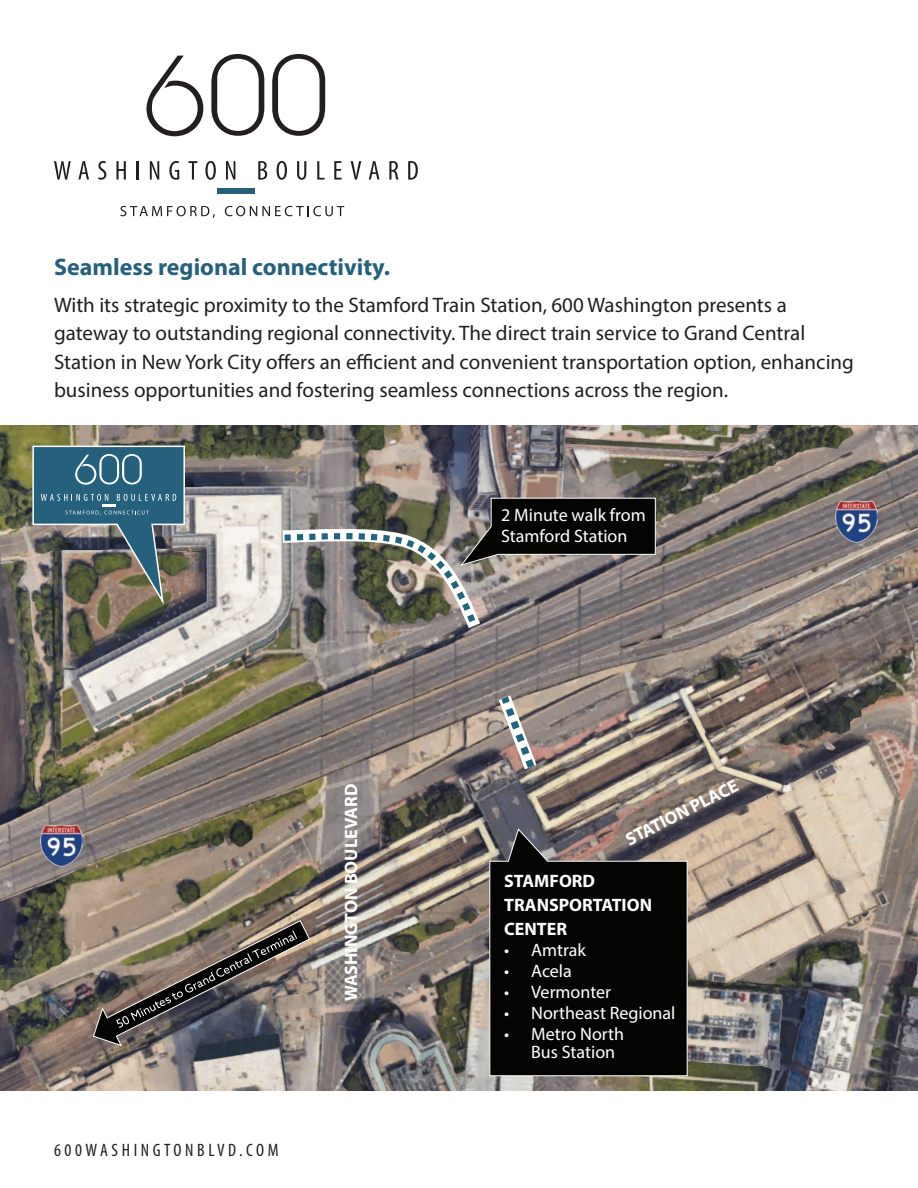
<style>
.page{position:relative;width:918px;height:1188px;background:#fff}
.page>*{position:absolute;margin:0;border:0;box-sizing:border-box;transform-origin:0 0}
.t1{font:700 24px "Myriad Pro";color:#25607d}
.t2{font:21px/28.5px "Myriad Pro";color:#231f20}
.t3{font:18px/18px "Myriad Pro";color:#fff}
.t4{font:700 18px/24px "Myriad Pro";color:#fff}
.t5{font:condensed 18px "Myriad Pro";letter-spacing:.2em;color:#231f20}
</style>
<div class="page">
<img style="left:0;top:426px;width:918px;height:664px">
<svg style="left:489px;top:682px;width:47px;height:91px;background:#9d9592"></svg>
<img style="left:835px;top:501px;width:43px;height:42px">
<img style="left:41px;top:825px;width:42px;height:42px">
<svg style="left:93px;top:920px;width:217px;height:127px;background:#6c645f"></svg>
<svg style="left:32px;top:445px;width:154px;height:163px;background:#577078"></svg>
<svg style="left:489px;top:829px;width:199px;height:248px;background:#161614"></svg>
<svg style="left:282px;top:497px;width:374px;height:145px;background:#6e6a66"></svg>
<svg style="left:146px;top:56px;width:57px;height:80px"></svg>
<svg style="left:211px;top:54px;width:53px;height:82px"></svg>
<svg style="left:272px;top:54px;width:53px;height:82px"></svg>
<div style="left:217px;top:189px;width:38px;height:5px;background:#25607d"></div>
<svg style="left:54px;top:161px;width:17px;height:19px"></svg>
<svg style="left:78px;top:161px;width:11px;height:19px"></svg>
<svg style="left:98px;top:161px;width:8px;height:19px"></svg>
<svg style="left:116px;top:161px;width:10px;height:19px"></svg>
<svg style="left:137px;top:161px;width:2px;height:19px"></svg>
<svg style="left:150px;top:161px;width:9px;height:19px"></svg>
<svg style="left:169px;top:161px;width:10px;height:19px"></svg>
<svg style="left:189px;top:161px;width:8px;height:19px"></svg>
<svg style="left:205px;top:161px;width:11px;height:19px"></svg>
<svg style="left:226px;top:161px;width:9px;height:19px"></svg>
<svg style="left:258px;top:161px;width:9px;height:19px"></svg>
<svg style="left:277px;top:161px;width:10px;height:19px"></svg>
<svg style="left:297px;top:161px;width:9px;height:19px"></svg>
<svg style="left:317px;top:161px;width:8px;height:19px"></svg>
<svg style="left:334px;top:161px;width:8px;height:19px"></svg>
<svg style="left:351px;top:161px;width:10px;height:19px"></svg>
<svg style="left:369px;top:161px;width:10px;height:19px"></svg>
<svg style="left:389px;top:161px;width:9px;height:19px"></svg>
<svg style="left:408px;top:161px;width:10px;height:19px"></svg>
<svg style="left:120px;top:206px;width:95px;height:12px"></svg>
<svg style="left:225px;top:206px;width:119px;height:10px"></svg>
<p class="t1" style="left:54px;top:251px;width:337px">Seamless regional connectivity.</p>
<p class="t2" style="left:54px;top:290px;width:802px">With its strategic proximity to the Stamford Train Station, 600 Washington presents a gateway to outstanding regional connectivity. The direct train service to Grand Central Station in New York City offers an efficient and convenient transportation option, enhancing business opportunities and fostering seamless connections across the region.</p>
<p class="t3" style="left:501px;top:504px;width:146px;line-height:21px">2 Minute walk from<br>Stamford Station</p>
<p class="t5" style="left:54px;top:1139px;width:226px">600WASHINGTONBLVD.COM</p>
<p class="t4" style="left:338px;top:1001px;width:219px;rotate:-90deg">WASHINGTON BOULEVARD</p>
<p class="t4" style="left:621px;top:829px;width:126px;rotate:-27deg">STATION PLACE</p>
<p class="t4" style="left:504px;top:869px;width:149px">STAMFORD<br>TRANSPORTATION<br>CENTER</p>
<p class="t3" style="left:504px;top:941px;width:83px">• Amtrak</p>
<p class="t3" style="left:504px;top:962px;width:69px">• Acela</p>
<p class="t3" style="left:504px;top:983px;width:108px">• Vermonter</p>
<p class="t3" style="left:504px;top:1004px;width:173px">• Northeast Regional</p>
<p class="t3" style="left:531px;top:1025px;width:94px;text-indent:-27px">• Metro North<br>Bus Station</p>
</div>
